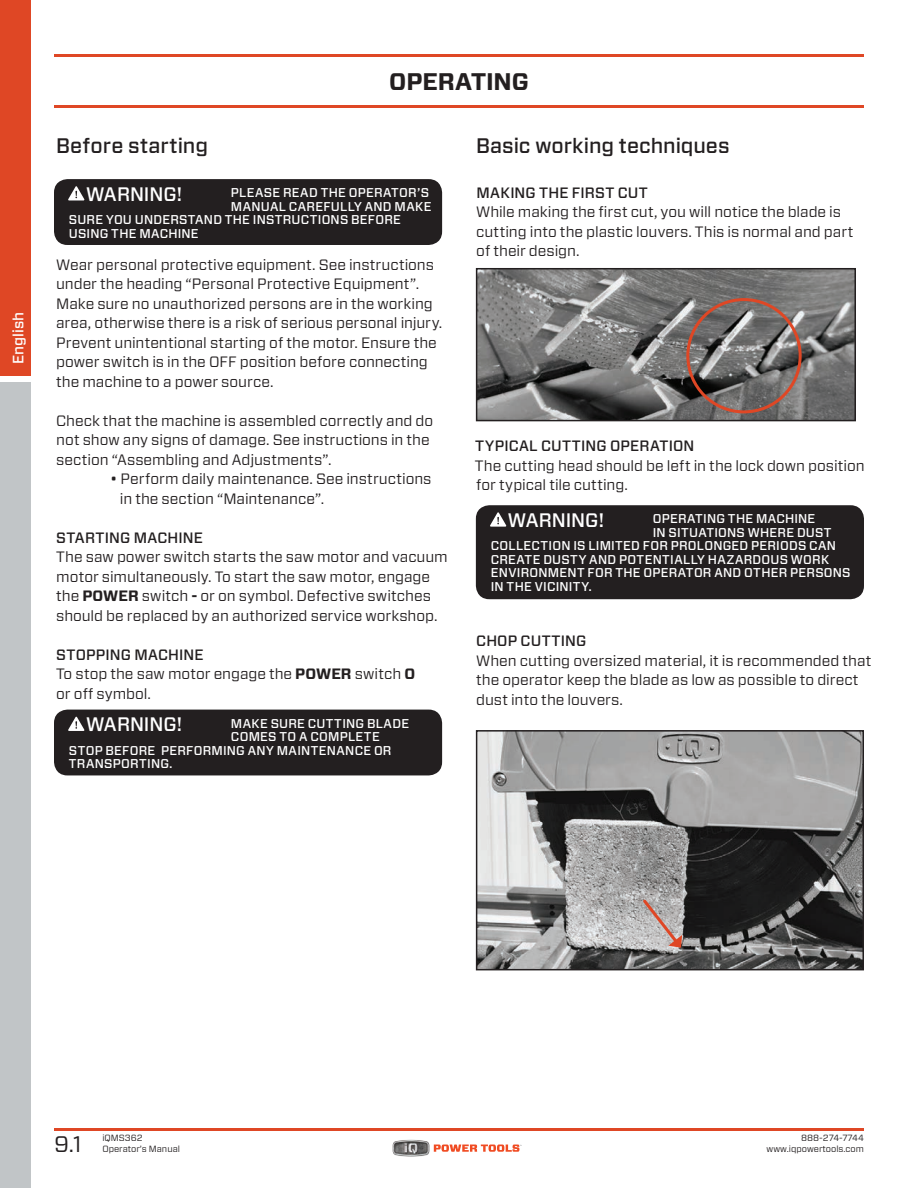
<style>
.page{position:relative;width:918px;height:1188px;background:#fff}
.page>*{position:absolute;margin:0;border:0;box-sizing:border-box;transform-origin:0 0}
.t1{font:700 24px "Forza";letter-spacing:-.005em;color:#231f20}
.t2{font:22.5px "Forza";color:#231f20}
.t3{font:500 21px "Forza";color:#231f20}
.t4{font:500 19.5px "Forza";letter-spacing:-.005em;color:#fff}
.t5{font:15px/19.5px "Forza";letter-spacing:-.005em;color:#231f20}
.t6{font:500 15px "Forza";letter-spacing:.01em;color:#231f20}
.t7{font:500 15px "Forza";letter-spacing:.005em;color:#fff}
.t8{font:500 12.75px "Forza";letter-spacing:.02em;color:#fff}
.t9{font:9px/10.5px "Forza";color:#231f20}
.s1{font-weight:700}
.s2{font-weight:500}
</style>
<div class="page">
<hr style="left:54px;top:1128px;width:810px;height:2px;background:#df4725">
<hr style="left:54px;top:54px;width:810px;height:2px;background:#df4725">
<hr style="left:54px;top:106px;width:810px;height:2px;background:#df4725">
<img style="left:392px;top:1139px;width:48px;height:18px">
<svg style="left:434px;top:1145px;width:88px;height:7px"></svg>
<div style="left:0;top:0;width:31px;height:376px;background:#df4725"></div>
<div style="left:0;top:383px;width:31px;height:805px;background:#c1c5c7"></div>
<div style="left:54px;top:179px;width:388px;height:66px;background:#231f20;border-radius:14px"></div>
<svg style="left:68px;top:186px;width:16px;height:14px"></svg>
<div style="left:54px;top:710px;width:388px;height:65px;background:#231f20;border-radius:14px"></div>
<svg style="left:68px;top:717px;width:16px;height:14px"></svg>
<div style="left:476px;top:505px;width:388px;height:94px;background:#231f20;border-radius:14px"></div>
<svg style="left:490px;top:512px;width:16px;height:15px"></svg>
<img style="left:479px;top:271px;width:374px;height:147px">
<div style="left:476px;top:268px;width:380px;height:153px;border:2px solid #231f20"></div>
<img style="left:479px;top:733px;width:382px;height:234px">
<div style="left:476px;top:730px;width:388px;height:240px;border:2px solid #231f20"></div>
<div style="left:686px;top:298px;width:116px;height:115px;border:3px solid #df4725;border-radius:50%"></div>
<svg style="left:640px;top:897px;width:42px;height:51px;background:#beadaa"></svg>
<p class="t7" style="left:8px;top:364px;width:54px;rotate:-90deg">English</p>
<h1 class="t1" style="left:389px;top:66px;width:141px">OPERATING</h1>
<h3 class="t3" style="left:56px;top:132px;width:153px">Before starting</h3>
<h3 class="t4" style="left:86px;top:181px;width:98px">WARNING!</h3>
<p class="t8" style="left:231px;top:184px;width:200px">PLEASE READ THE OPERATOR’S</p>
<p class="t8" style="left:231px;top:198px;width:202px">MANUAL CAREFULLY AND MAKE</p>
<p class="t8" style="left:69px;top:211px;width:334px">SURE YOU UNDERSTAND THE INSTRUCTIONS BEFORE</p>
<p class="t8" style="left:69px;top:225px;width:131px">USING THE MACHINE</p>
<p class="t5" style="left:56px;top:255px;width:388px">Wear personal protective equipment. See instructions under the heading “Personal Protective Equipment”.<br>Make sure no unauthorized persons are in the working area, otherwise there is a risk of serious personal injury.<br>Prevent unintentional starting of the motor. Ensure the power switch is in the OFF position before connecting the machine to a power source.</p>
<p class="t5" style="left:56px;top:411px;width:379px">Check that the machine is assembled correctly and do not show any signs of damage. See instructions in the section “Assembling and Adjustments”.</p>
<p class="t5" style="left:120px;top:469px;width:313px;text-indent:-10px">• Perform daily maintenance. See instructions in the section “Maintenance”.</p>
<p class="t6" style="left:56px;top:528px;width:148px">STARTING MACHINE</p>
<p class="t5" style="left:56px;top:547px;width:393px">The saw power switch starts the saw motor and vacuum motor simultaneously. To start the saw motor, engage the <span class="s1">POWER</span> switch <span class="s1">-</span> or on symbol. Defective switches should be replaced by an authorized service workshop.</p>
<p class="t5" style="left:56px;top:645px;width:360px"><span class="s2">STOPPING MACHINE<br></span>To stop the saw motor engage the <span class="s1">POWER</span> switch <span class="s1">O </span>or off symbol.</p>
<h3 class="t4" style="left:86px;top:711px;width:98px">WARNING!</h3>
<p class="t8" style="left:231px;top:715px;width:180px">MAKE SURE CUTTING BLADE</p>
<p class="t8" style="left:231px;top:728px;width:150px">COMES TO A COMPLETE</p>
<p class="t8" style="left:69px;top:742px;width:324px">STOP BEFORE PERFORMING ANY MAINTENANCE OR</p>
<p class="t8" style="left:69px;top:755px;width:105px">TRANSPORTING.</p>
<h3 class="t3" style="left:476px;top:132px;width:255px">Basic working techniques</h3>
<p class="t6" style="left:476px;top:183px;width:173px">MAKING THE FIRST CUT</p>
<p class="t5" style="left:476px;top:202px;width:379px">While making the first cut, you will notice the blade is cutting into the plastic louvers. This is normal and part of their design.</p>
<p class="t6" style="left:475px;top:436px;width:221px">TYPICAL CUTTING OPERATION</p>
<p class="t5" style="left:475px;top:456px;width:391px">The cutting head should be left in the lock down position for typical tile cutting.</p>
<h3 class="t4" style="left:508px;top:507px;width:98px">WARNING!</h3>
<p class="t8" style="left:653px;top:510px;width:164px">OPERATING THE MACHINE</p>
<p class="t8" style="left:653px;top:524px;width:180px">IN SITUATIONS WHERE DUST</p>
<p class="t8" style="left:491px;top:537px;width:347px">COLLECTION IS LIMITED FOR PROLONGED PERIODS CAN</p>
<p class="t8" style="left:491px;top:551px;width:340px">CREATE DUSTY AND POTENTIALLY HAZARDOUS WORK</p>
<p class="t8" style="left:491px;top:564px;width:361px">ENVIRONMENT FOR THE OPERATOR AND OTHER PERSONS</p>
<p class="t8" style="left:491px;top:578px;width:103px">IN THE VICINITY.</p>
<p class="t6" style="left:476px;top:631px;width:111px">CHOP CUTTING</p>
<p class="t5" style="left:476px;top:651px;width:397px">When cutting oversized material, it is recommended that the operator keep the blade as low as possible to direct dust into the louvers.</p>
<h2 class="t2" style="left:54px;top:1129px;width:29px">9.1</h2>
<p class="t9" style="left:102px;top:1133px;width:79px">iQMS362<br>Operator’s Manual</p>
<p class="t9" style="left:767px;top:1133px;width:99px;text-align:right">888-274-7744 www.iqpowertools.com</p>
</div>
